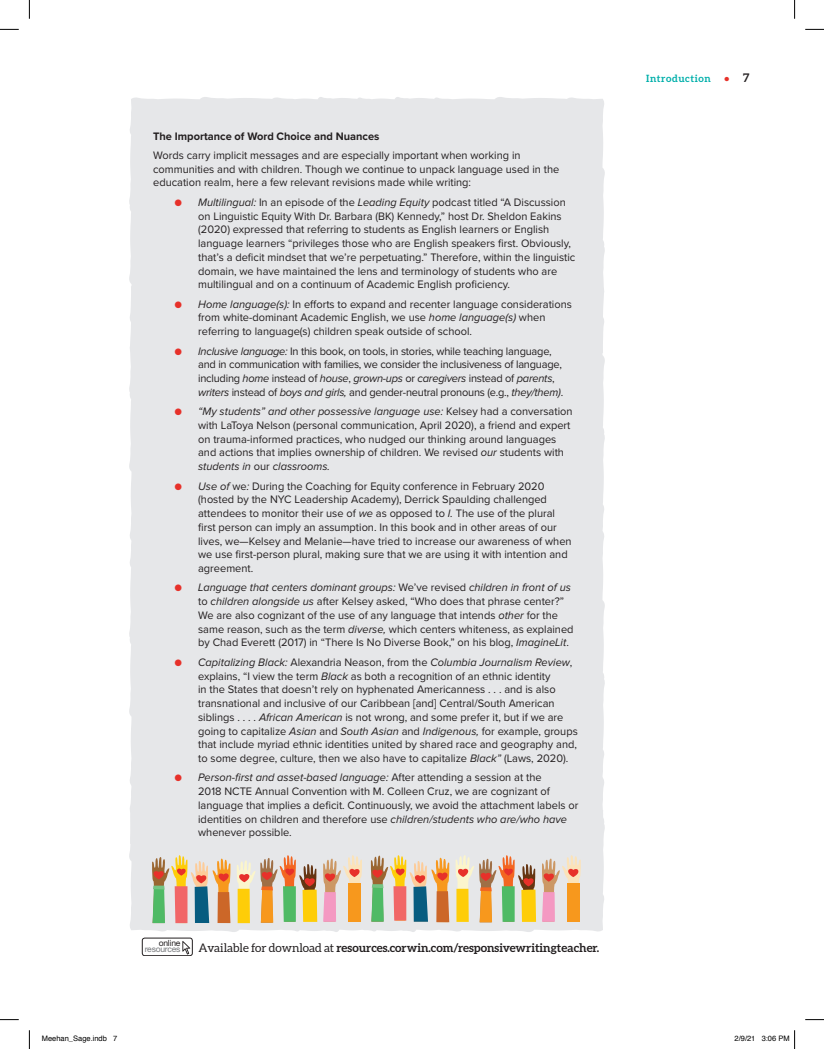
<style>
.page{position:relative;width:824px;height:1049px;background:#fff}
.page>*{position:absolute;margin:0;border:0;box-sizing:border-box;transform-origin:0 0}
.t1{font:700 11.88px "Aleo";color:#231f20}
.t2{font:11.25px/13.8px "Proxima Nova";color:#231f20}
.t3{font:11.25px/13.8px "Proxima Nova";letter-spacing:-.02em;color:#231f20}
.t4{font:700 11.25px "Proxima Nova";color:#231f20}
.t5{font:700 10px "Aleo";letter-spacing:.06em;color:#00afaa}
.t6{font:700 10px "Aleo";color:#e7312a}
.t7{font:8.5px "Helvetica Neue";letter-spacing:-.02em;color:#76787b}
.t8{font:8.5px "Helvetica Neue";letter-spacing:-.02em;color:#231f20}
.t9{font:7.5px "Helvetica";color:#000}
.s1{color:#e7312a}
.s2{font-style:italic}
.s3{font-weight:400}
.s4{font-size:11.88px;color:#231f20}
</style>
<div class="page">
<div style="left:129px;top:542px;width:476px;height:233px;background:#e6e7e9"></div>
<div style="left:129px;top:355px;width:476px;height:187px;background:#e6e7e9"></div>
<div style="left:129px;top:97px;width:476px;height:258px;background:#e6e7e9"></div>
<div style="left:130px;top:775px;width:474px;height:35px;background:#e6e7e9"></div>
<div style="left:129px;top:810px;width:476px;height:122px;background:#e6e7e9"></div>
<div style="left:238px;top:889px;width:12px;height:34px;background:#fecd08"></div>
<svg style="left:152px;top:855px;width:78px;height:68px;background:#c4ad90"></svg>
<svg style="left:323px;top:855px;width:39px;height:67px;background:#eaba9e"></svg>
<svg style="left:237px;top:855px;width:80px;height:67px;background:#d7be86"></svg>
<svg style="left:371px;top:855px;width:78px;height:67px;background:#c4ad90"></svg>
<svg style="left:542px;top:855px;width:39px;height:67px;background:#eaba9e"></svg>
<svg style="left:455px;top:855px;width:81px;height:67px;background:#d7bf88"></svg>
<div style="left:142px;top:938px;width:51px;height:18px;border:1px solid #231f20;border-radius:2px"></div>
<svg style="left:182px;top:941px;width:8px;height:13px"></svg>
<svg style="left:0;top:29px;width:19px;height:1px"></svg>
<svg style="left:805px;top:29px;width:19px;height:1px"></svg>
<svg style="left:0;top:1019px;width:19px;height:1px"></svg>
<svg style="left:805px;top:1019px;width:19px;height:1px"></svg>
<svg style="left:29px;top:0;width:1px;height:19px"></svg>
<svg style="left:29px;top:1030px;width:1px;height:19px"></svg>
<svg style="left:794px;top:0;width:1px;height:19px"></svg>
<svg style="left:794px;top:1030px;width:1px;height:19px"></svg>
<p class="t4" style="left:153px;top:127px;width:228px">The Importance of Word Choice and Nuances</p>
<p class="t2" style="left:153px;top:148px;width:408px">Words carry implicit messages and are especially important when working in communities and with children. Though we continue to unpack language used in the education realm, here a few relevant revisions made while writing:</p>
<p class="t2" style="left:198px;top:195px;width:379px;text-indent:-24px"><span class="s1">●</span> <span class="s2">Multilingual:</span> In an episode of the <span class="s2">Leading Equity</span> podcast titled “A Discussion on Linguistic Equity With Dr. Barbara (BK) Kennedy,” host Dr. Sheldon Eakins (2020) expressed that referring to students as English learners or English language learners “privileges those who are English speakers first. Obviously, that’s a deficit mindset that we’re perpetuating.” Therefore, within the linguistic domain, we have maintained the lens and terminology of students who are multilingual and on a continuum of Academic English proficiency.</p>
<p class="t2" style="left:198px;top:296px;width:375px;text-indent:-24px"><span class="s1">●</span> <span class="s2">Home language(s):</span> In efforts to expand and recenter language considerations from white-dominant Academic English, we use <span class="s2">home language(s)</span> when referring to language(s) children speak outside of school.</p>
<p class="t3" style="left:198px;top:343px;width:366px;text-indent:-24px"><span class="s1">●</span> <span class="s2">Inclusive language:</span> In this book, on tools, in stories, while teaching language, and in communication with families, we consider the inclusiveness of language, including <span class="s2">home</span> instead of <span class="s2">house</span>, <span class="s2">grown-ups</span> or <span class="s2">caregivers</span> instead of <span class="s2">parents</span>, <span class="s2">writers</span> instead of <span class="s2">boys and girls,</span> and gender-neutral pronouns (e.g., <span class="s2">they/them)</span>.</p>
<p class="t2" style="left:198px;top:404px;width:376px;text-indent:-24px"><span class="s1">●</span> <span class="s2">“My students” and other possessive language use:</span> Kelsey had a conversation with LaToya Nelson (personal communication, April 2020), a friend and expert on trauma-informed practices, who nudged our thinking around languages and actions that implies ownership of children. We revised <span class="s2">our</span> students with <span class="s2">students in</span> our <span class="s2">classrooms.</span></p>
<p class="t2" style="left:198px;top:478px;width:375px;text-indent:-24px"><span class="s1">●</span> <span class="s2">Use of</span> we<span class="s2">:</span> During the Coaching for Equity conference in February 2020 (hosted by the NYC Leadership Academy), Derrick Spaulding challenged attendees to monitor their use of <span class="s2">we</span> as opposed to <span class="s2">I.</span> The use of the plural first person can imply an assumption. In this book and in other areas of our lives, we—Kelsey and Melanie—have tried to increase our awareness of when we use first-person plural, making sure that we are using it with intention and agreement.</p>
<p class="t2" style="left:198px;top:580px;width:377px;text-indent:-24px"><span class="s1">●</span> <span class="s2">Language that centers dominant groups:</span> We’ve revised <span class="s2">children in front of us </span>to <span class="s2">children alongside us</span> after Kelsey asked, “Who does that phrase center?” We are also cognizant of the use of any language that intends <span class="s2">other</span> for the same reason, such as the term <span class="s2">diverse,</span> which centers whiteness, as explained by Chad Everett (2017) in “There Is No Diverse Book,” on his blog, <span class="s2">ImagineLit</span>.</p>
<p class="t2" style="left:198px;top:655px;width:381px;text-indent:-24px"><span class="s1">●</span> <span class="s2">Capitalizing Black:</span> Alexandria Neason, from the <span class="s2">Columbia Journalism Review</span>, explains, “I view the term <span class="s2">Black</span> as both a recognition of an ethnic identity<br>in the States that doesn’t rely on hyphenated Americanness . . . and is also transnational and inclusive of our Caribbean [and] Central/South American siblings . . . . <span class="s2">African American</span> is not wrong, and some prefer it, but if we are going to capitalize <span class="s2">Asian</span> and <span class="s2">South Asian</span> and <span class="s2">Indigenous,</span> for example, groups that include myriad ethnic identities united by shared race and geography and, to some degree, culture, then we also have to capitalize <span class="s2">Black”</span> (Laws, 2020).</p>
<p class="t2" style="left:198px;top:770px;width:382px;text-indent:-24px"><span class="s1">●</span> <span class="s2">Person-first and asset-based language:</span> After attending a session at the<br>2018 NCTE Annual Convention with M. Colleen Cruz, we are cognizant of language that implies a deficit. Continuously, we avoid the attachment labels or identities on children and therefore use <span class="s2">children/students who are/who have </span>whenever possible.</p>
<p class="t8" style="left:159px;top:938px;width:23px">online</p>
<p class="t7" style="left:145px;top:944px;width:37px">resources</p>
<p class="t1" style="left:198px;top:941px;width:402px"><span class="s3">Available for download at</span> resources.corwin.com/responsivewritingteacher.</p>
<p class="t5" style="left:646px;top:73px;width:66px">Introduction</p>
<p class="t6" style="left:724px;top:73px;width:27px">• <span class="s4">7</span></p>
<p class="t9" style="left:42px;top:1033px;width:77px">Meehan_Sage.indb 7</p>
<p class="t9" style="left:734px;top:1033px;width:57px">2/9/21 3:06 PM</p>
</div>
